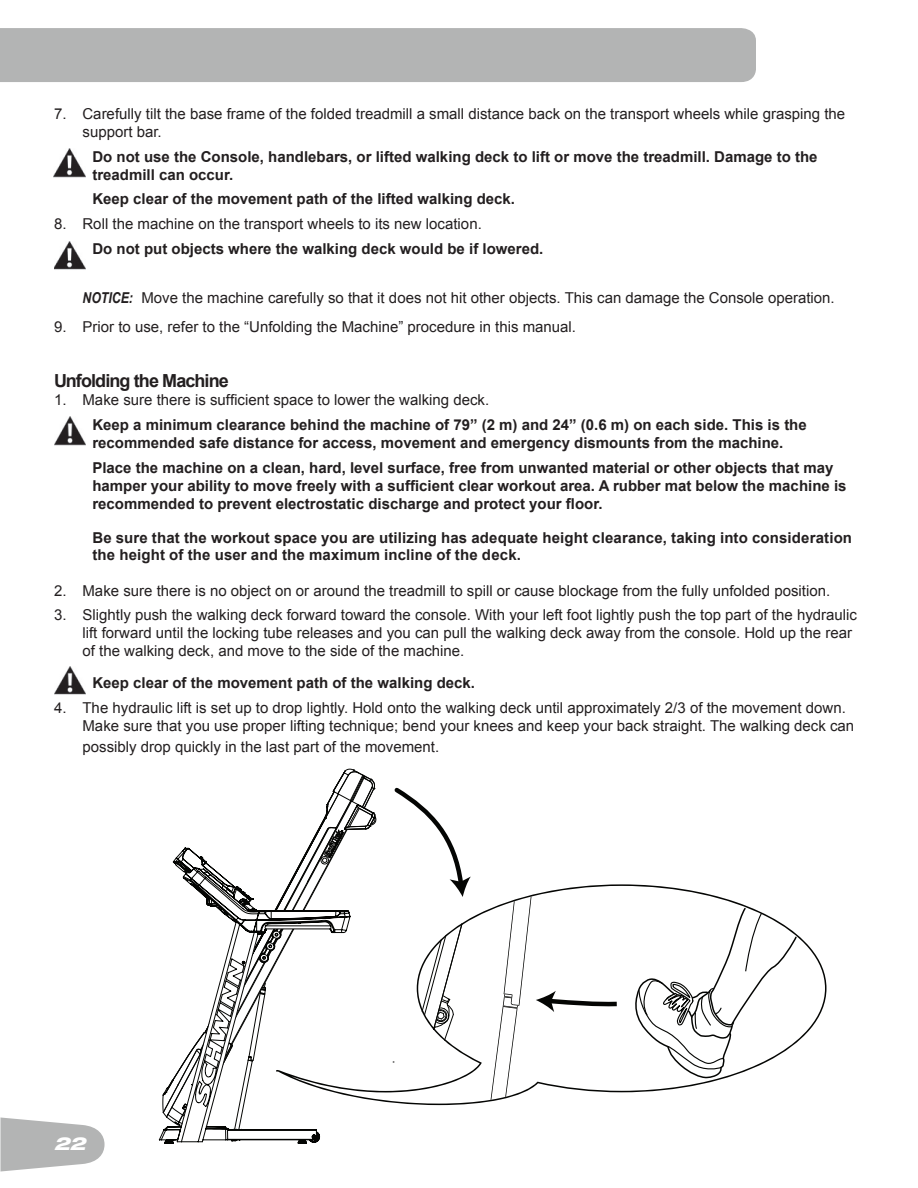
<style>
.page{position:relative;width:918px;height:1188px;background:#fff}
.page>*{position:absolute;margin:0;border:0;box-sizing:border-box;transform-origin:0 0}
.t1{font:700 18px "Arial";letter-spacing:-.05em;color:#231f20}
.t2{font:italic 800 expanded 18px "Helvetica Neue";color:#fff}
.t3{font:15px/18px "Arial";color:#231f20}
.t4{font:700 15px/18px "Arial";color:#231f20}
.s1{font-family:"Arial Narrow";font-weight:700;font-style:italic}
</style>
<div class="page">
<div style="left:0;top:28px;width:756px;height:54px;background:#b3b4b4"></div>
<svg style="left:0;top:1118px;width:105px;height:54px"></svg>
<img style="left:54px;top:149px;width:32px;height:29px">
<img style="left:54px;top:241px;width:32px;height:29px">
<img style="left:54px;top:417px;width:32px;height:29px">
<img style="left:54px;top:666px;width:32px;height:29px">
<svg style="left:376px;top:884px;width:450px;height:221px"></svg>
<svg style="left:391px;top:787px;width:80px;height:110px"></svg>
<svg style="left:491px;top:896px;width:130px;height:204px"></svg>
<svg style="left:631px;top:907px;width:167px;height:171px"></svg>
<svg style="left:421px;top:923px;width:42px;height:118px"></svg>
<svg style="left:184px;top:769px;width:192px;height:332px"></svg>
<svg style="left:159px;top:848px;width:191px;height:296px"></svg>
<p class="t3" style="left:82px;top:105px;width:764px;text-indent:-28px">7. Carefully tilt the base frame of the folded treadmill a small distance back on the transport wheels while grasping the support bar.</p>
<p class="t4" style="left:92px;top:148px;width:727px">Do not use the Console, handlebars, or lifted walking deck to lift or move the treadmill. Damage to the treadmill can occur.</p>
<p class="t4" style="left:92px;top:191px;width:424px">Keep clear of the movement path of the lifted walking deck.</p>
<p class="t3" style="left:54px;top:215px;width:429px">8. Roll the machine on the transport wheels to its new location.</p>
<p class="t4" style="left:92px;top:240px;width:452px">Do not put objects where the walking deck would be if lowered.</p>
<p class="t3" style="left:82px;top:289px;width:754px"><span class="s1">NOTICE:</span> Move the machine carefully so that it does not hit other objects. This can damage the Console operation.</p>
<p class="t3" style="left:54px;top:318px;width:524px">9. Prior to use, refer to the “Unfolding the Machine” procedure in this manual.</p>
<p class="t1" style="left:54px;top:369px;width:176px">Unfolding the Machine</p>
<p class="t3" style="left:54px;top:391px;width:437px">1. Make sure there is sufficient space to lower the walking deck.</p>
<p class="t4" style="left:92px;top:416px;width:716px">Keep a minimum clearance behind the machine of 79” (2 m) and 24” (0.6 m) on each side. This is the recommended safe distance for access, movement and emergency dismounts from the machine.</p>
<p class="t4" style="left:92px;top:459px;width:756px">Place the machine on a clean, hard, level surface, free from unwanted material or other objects that may hamper your ability to move freely with a sufficient clear workout area. A rubber mat below the machine is recommended to prevent electrostatic discharge and protect your floor.</p>
<p class="t4" style="left:92px;top:530px;width:761px;line-height:16.5px">Be sure that the workout space you are utilizing has adequate height clearance, taking into consideration the height of the user and the maximum incline of the deck.</p>
<p class="t3" style="left:54px;top:582px;width:778px">2. Make sure there is no object on or around the treadmill to spill or cause blockage from the fully unfolded position.</p>
<p class="t3" style="left:82px;top:606px;width:776px;text-indent:-28px">3. Slightly push the walking deck forward toward the console. With your left foot lightly push the top part of the hydraulic lift forward until the locking tube releases and you can pull the walking deck away from the console. Hold up the rear of the walking deck, and move to the side of the machine.</p>
<p class="t4" style="left:92px;top:674px;width:384px">Keep clear of the movement path of the walking deck.</p>
<p class="t3" style="left:82px;top:699px;width:773px;text-indent:-28px">4. The hydraulic lift is set up to drop lightly. Hold onto the walking deck until approximately 2/3 of the movement down.<br>Make sure that you use proper lifting technique; bend your knees and keep your back straight. The walking deck can</p>
<p class="t3" style="left:82px;top:738px;width:358px">possibly drop quickly in the last part of the movement.</p>
<p class="t2" style="left:54px;top:1132px;width:33px">22</p>
</div>
